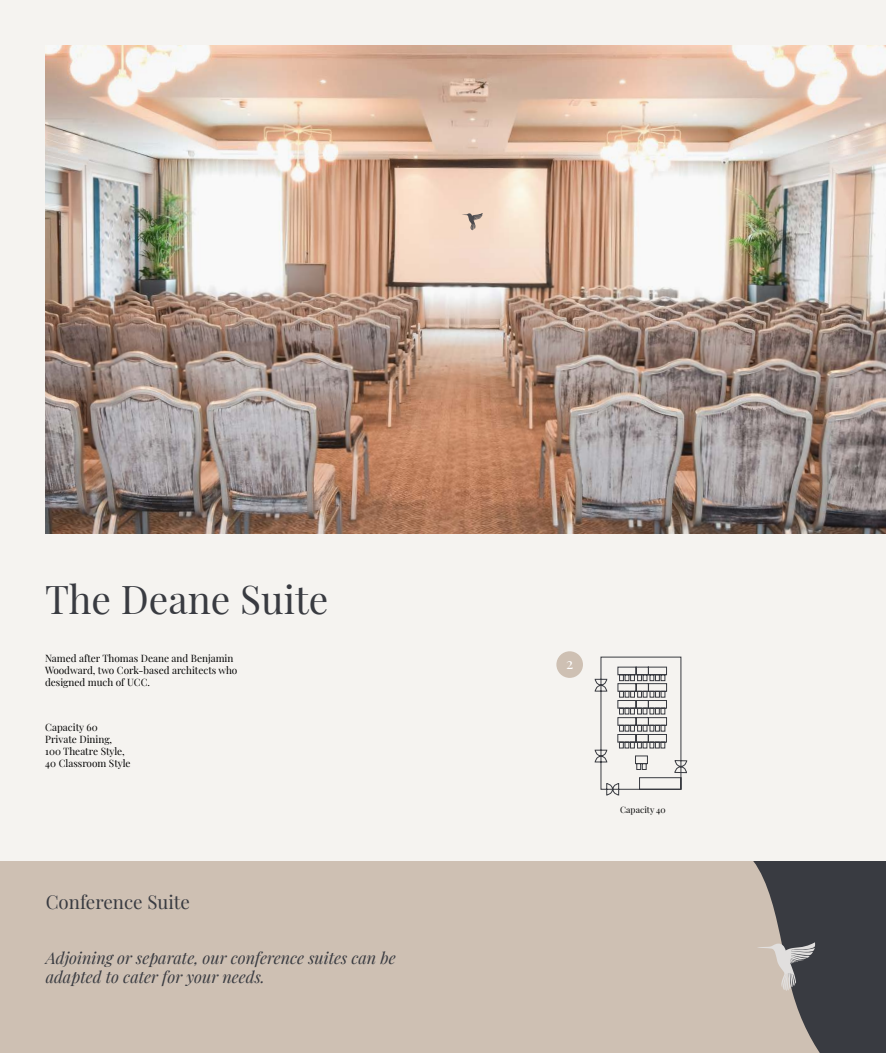
<style>
.page{position:relative;width:886px;height:1053px;background:#fff}
.page>*{position:absolute;margin:0;border:0;box-sizing:border-box;transform-origin:0 0}
.t1{font:38.75px "Playfair Display";color:#393b41}
.t2{font:18.75px "Playfair Display";color:#393b41}
.t3{font:italic 16.25px/19.5px "Playfair Display";color:#393b41}
.t4{font:15px "Playfair Display";color:#fff}
.t5{font:10px/12px "Playfair Display";color:#000}
.t6{font:8.75px "Playfair Display";color:#000}
</style>
<div class="page">
<div style="left:0;top:0;width:886px;height:915px;background:#f5f3f0"></div>
<div style="left:556px;top:651px;width:27px;height:26px;background:#cec0b3;border-radius:50%"></div>
<img style="left:45px;top:45px;width:841px;height:488px">
<div style="left:0;top:861px;width:886px;height:191px;background:#cec0b3"></div>
<svg style="left:753px;top:861px;width:133px;height:191px;fill:#393b41"></svg>
<svg style="left:757px;top:942px;width:58px;height:49px"></svg>
<svg style="left:462px;top:213px;width:21px;height:17px"></svg>
<svg style="left:594px;top:656px;width:93px;height:139px"></svg>
<h1 class="t1" style="left:45px;top:569px;width:285px">The Deane Suite</h1>
<p class="t5" style="left:45px;top:651px;width:194px">Named after Thomas Deane and Benjamin<br>Woodward, two Cork-based architects who designed much of UCC.</p>
<p class="t5" style="left:45px;top:720px;width:87px">Capacity 60<br>Private Dining,<br>100 Theatre Style,<br>40 Classroom Style</p>
<h2 class="t2" style="left:46px;top:887px;width:146px">Conference Suite</h2>
<h3 class="t3" style="left:46px;top:946px;width:351px">Adjoining or separate, our conference suites can be adapted to cater for your needs.</h3>
<h3 class="t4" style="left:566px;top:651px;width:9px">2</h3>
<p class="t6" style="left:620px;top:802px;width:47px">Capacity 40</p>
</div>
